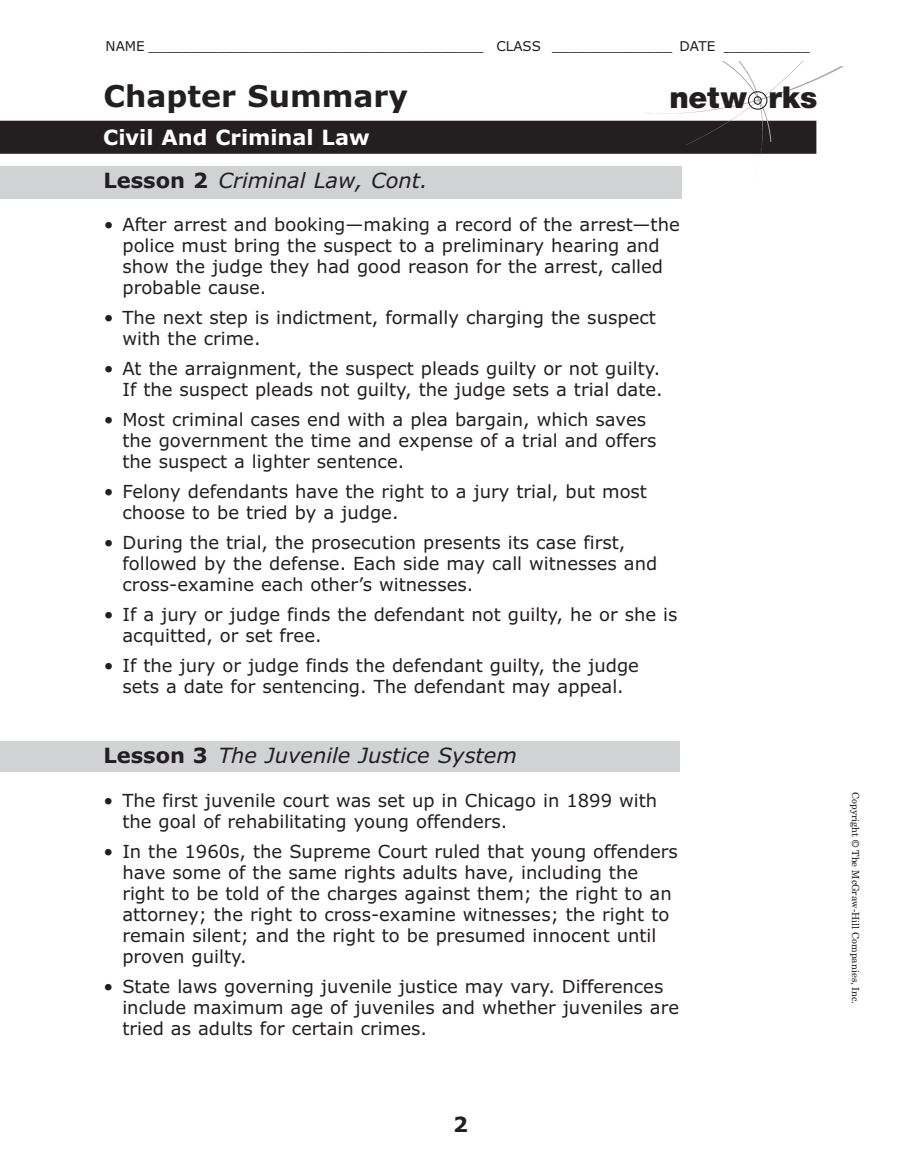
<style>
.page{position:relative;width:918px;height:1175px;background:#fff}
.page>*{position:absolute;margin:0;border:0;box-sizing:border-box;transform-origin:0 0}
.t1{font:900 30.15px "Helvetica Neue LT Std";color:#231f20}
.t2{font:700 30px "Verdana";color:#231f20}
.t3{font:italic 21px "Verdana";color:#231f20}
.t4{font:700 21px "Verdana";color:#fff}
.t5{font:700 21px "Verdana";color:#231f20}
.t6{font:18px/21px "Verdana";color:#231f20}
.t7{font:13.5px "Verdana";color:#231f20}
.t8{font:9.75px "New Century Schlbk LT Std";color:#231f20}
.s1{font-weight:700;font-style:normal}
</style>
<div class="page">
<div style="left:0;top:121px;width:816px;height:33px;background:#231f20"></div>
<svg style="left:643px;top:62px;width:201px;height:92px"></svg>
<div style="left:0;top:166px;width:682px;height:32px;background:#d1d2d4"></div>
<div style="left:0;top:741px;width:680px;height:30px;background:#d1d2d4"></div>
<p class="t7" style="left:106px;top:40px;width:706px">NAME _______________________________________ CLASS ______________ DATE __________</p>
<h2 class="t2" style="left:104px;top:84px;width:306px">Chapter Summary</h2>
<h1 class="t1" style="left:669px;top:80px;width:150px">netw rks</h1>
<p class="t4" style="left:103px;top:128px;width:268px">Civil And Criminal Law</p>
<p class="t3" style="left:104px;top:172px;width:326px"><span class="s1">Lesson 2</span> Criminal Law, Cont.</p>
<p class="t6" style="left:122px;top:215px;width:559px;text-indent:-19px">• After arrest and booking—making a record of the arrest—the police must bring the suspect to a preliminary hearing and show the judge they had good reason for the arrest, called probable cause.</p>
<p class="t6" style="left:122px;top:308px;width:535px;text-indent:-19px">• The next step is indictment, formally charging the suspect with the crime.</p>
<p class="t6" style="left:104px;top:359px;width:561px;text-align:right">• At the arraignment, the suspect pleads guilty or not guilty.<br>If the suspect pleads not guilty, the judge sets a trial date.</p>
<p class="t6" style="left:122px;top:410px;width:536px;text-indent:-19px">• Most criminal cases end with a plea bargain, which saves the government the time and expense of a trial and offers the suspect a lighter sentence.</p>
<p class="t6" style="left:122px;top:482px;width:526px;text-indent:-19px">• Felony defendants have the right to a jury trial, but most choose to be tried by a judge.</p>
<p class="t6" style="left:122px;top:533px;width:536px;text-indent:-19px">• During the trial, the prosecution presents its case first, followed by the defense. Each side may call witnesses and cross-examine each other’s witnesses.</p>
<p class="t6" style="left:122px;top:605px;width:556px;text-indent:-19px">• If a jury or judge finds the defendant not guilty, he or she is acquitted, or set free.</p>
<p class="t6" style="left:104px;top:656px;width:537px;text-align:center">• If the jury or judge finds the defendant guilty, the judge sets a date for sentencing. The defendant may appeal.</p>
<p class="t3" style="left:103px;top:747px;width:415px"><span class="s1">Lesson 3</span> The Juvenile Justice System</p>
<p class="t6" style="left:122px;top:790px;width:536px;text-indent:-19px">• The first juvenile court was set up in Chicago in 1899 with the goal of rehabilitating young offenders.</p>
<p class="t6" style="left:122px;top:841px;width:557px;text-indent:-19px">• In the 1960s, the Supreme Court ruled that young offenders have some of the same rights adults have, including the right to be told of the charges against them; the right to an attorney; the right to cross-examine witnesses; the right to remain silent; and the right to be presumed innocent until proven guilty.</p>
<p class="t6" style="left:122px;top:976px;width:558px;text-indent:-19px">• State laws governing juvenile justice may vary. Differences include maximum age of juveniles and whether juveniles are tried as adults for certain crimes.</p>
<p class="t5" style="left:453px;top:1116px;width:16px">2</p>
<p class="t8" style="left:859px;top:792px;width:214px;rotate:90deg">Copyright © The McGraw-Hill Companies, Inc.</p>
</div>
